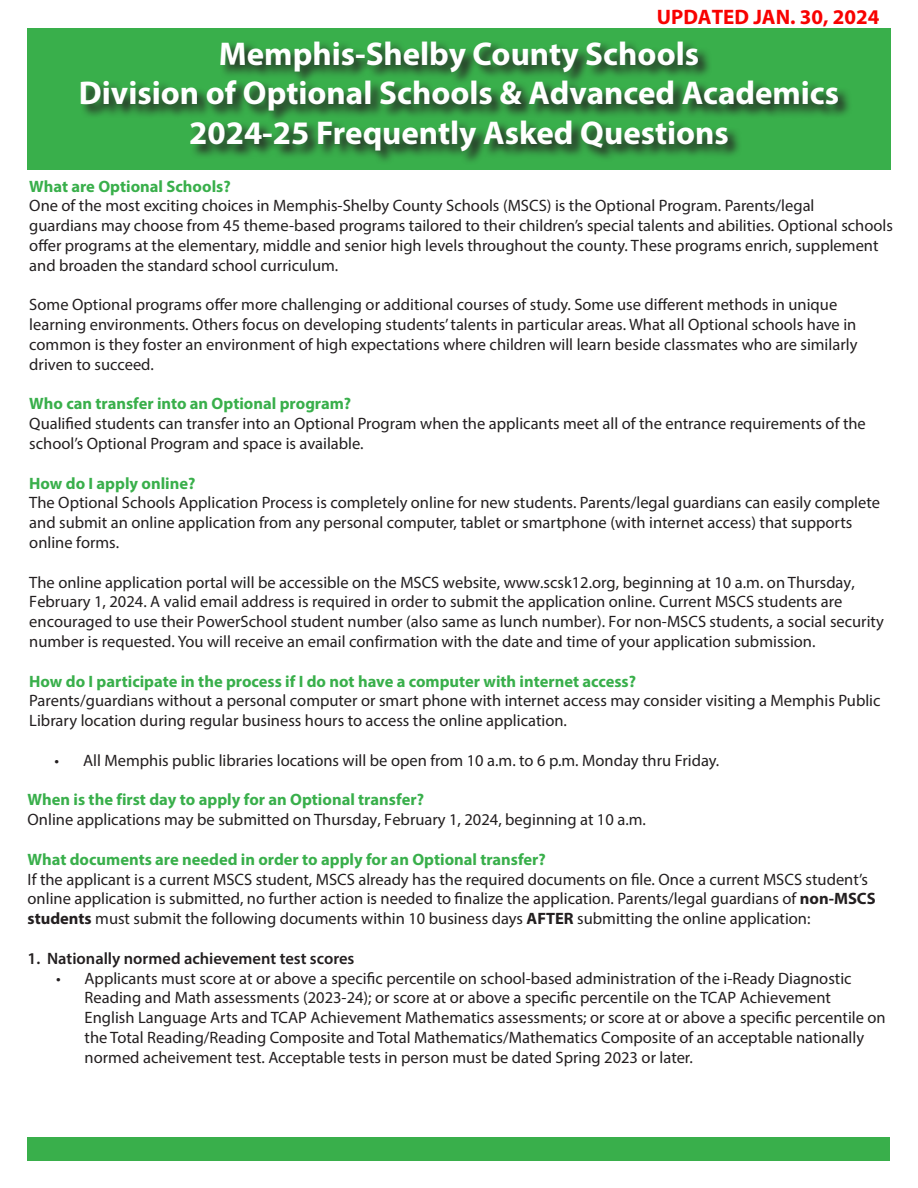
<style>
.page{position:relative;width:918px;height:1188px;background:#fff}
.page>*{position:absolute;margin:0;border:0;box-sizing:border-box;transform-origin:0 0}
.t1{font:700 33px "Myriad Pro";color:#fff}
.t2{font:700 21px "Myriad Pro";color:#f80200}
.t3{font:16.5px/19.8px "Myriad Pro";color:#231f20}
.t4{font:600 16.5px "Myriad Pro";color:#231f20}
.s1{font-weight:700;color:#39af4b}
.s2{font-weight:700}
</style>
<div class="page">
<div style="left:27px;top:28px;width:864px;height:142px;background:#39af4b"></div>
<svg style="left:82px;top:43px;width:768px;height:119px"></svg>
<div style="left:27px;top:1138px;width:863px;height:23px;background:#39af4b"></div>
<p class="t2" style="left:657px;top:4px;width:224px">UPDATED JAN. 30, 2024</p>
<p class="t1" style="left:219px;top:32px;width:482px">Memphis-Shelby County Schools</p>
<p class="t1" style="left:79px;top:72px;width:762px">Division of Optional Schools &amp; Advanced Academics</p>
<p class="t1" style="left:189px;top:111px;width:541px">2024-25 Frequently Asked Questions</p>
<p class="t3" style="left:29px;top:176px;width:865px"><span class="s1">What are Optional Schools?<br></span>One of the most exciting choices in Memphis-Shelby County Schools (MSCS) is the Optional Program. Parents/legal<br>guardians may choose from 45 theme-based programs tailored to their children’s special talents and abilities. Optional schools offer programs at the elementary, middle and senior high levels throughout the county. These programs enrich, supplement and broaden the standard school curriculum.</p>
<p class="t3" style="left:29px;top:295px;width:830px">Some Optional programs offer more challenging or additional courses of study. Some use different methods in unique learning environments. Others focus on developing students’ talents in particular areas. What all Optional schools have in common is they foster an environment of high expectations where children will learn beside classmates who are similarly driven to succeed.</p>
<p class="t3" style="left:29px;top:394px;width:838px"><span class="s1">Who can transfer into an Optional program?<br></span>Qualified students can transfer into an Optional Program when the applicants meet all of the entrance requirements of the school’s Optional Program and space is available.</p>
<p class="t3" style="left:29px;top:473px;width:852px"><span class="s1">How do I apply online?<br></span>The Optional Schools Application Process is completely online for new students. Parents/legal guardians can easily complete and submit an online application from any personal computer, tablet or smartphone (with internet access) that supports online forms.</p>
<p class="t3" style="left:29px;top:572px;width:856px">The online application portal will be accessible on the MSCS website, www.scsk12.org, beginning at 10 a.m. on Thursday, February 1, 2024. A valid email address is required in order to submit the application online. Current MSCS students are encouraged to use their PowerSchool student number (also same as lunch number). For non-MSCS students, a social security number is requested. You will receive an email confirmation with the date and time of your application submission.</p>
<p class="t3" style="left:29px;top:671px;width:853px"><span class="s1">How do I participate in the process if I do not have a computer with internet access?<br></span>Parents/guardians without a personal computer or smart phone with internet access may consider visiting a Memphis Public<br>Library location during regular business hours to access the online application.</p>
<p class="t3" style="left:55px;top:750px;width:666px">• All Memphis public libraries locations will be open from 10 a.m. to 6 p.m. Monday thru Friday.</p>
<p class="t3" style="left:28px;top:790px;width:620px"><span class="s1">When is the first day to apply for an Optional transfer?<br></span>Online applications may be submitted on Thursday, February 1, 2024, beginning at 10 a.m.</p>
<p class="t3" style="left:28px;top:849px;width:850px"><span class="s1">What documents are needed in order to apply for an Optional transfer?<br></span>If the applicant is a current MSCS student, MSCS already has the required documents on file. Once a current MSCS student’s online application is submitted, no further action is needed to finalize the application. Parents/legal guardians of <span class="s2">non-MSCS students</span> must submit the following documents within 10 business days <span class="s2">AFTER</span> submitting the online application:</p>
<p class="t4" style="left:28px;top:948px;width:328px">1. Nationally normed achievement test scores</p>
<p class="t3" style="left:85px;top:968px;width:803px;text-indent:-29px">• Applicants must score at or above a specific percentile on school-based administration of the i-Ready Diagnostic Reading and Math assessments (2023-24); or score at or above a specific percentile on the TCAP Achievement<br>English Language Arts and TCAP Achievement Mathematics assessments; or score at or above a specific percentile on the Total Reading/Reading Composite and Total Mathematics/Mathematics Composite of an acceptable nationally normed acheivement test. Acceptable tests in person must be dated Spring 2023 or later.</p>
</div>
